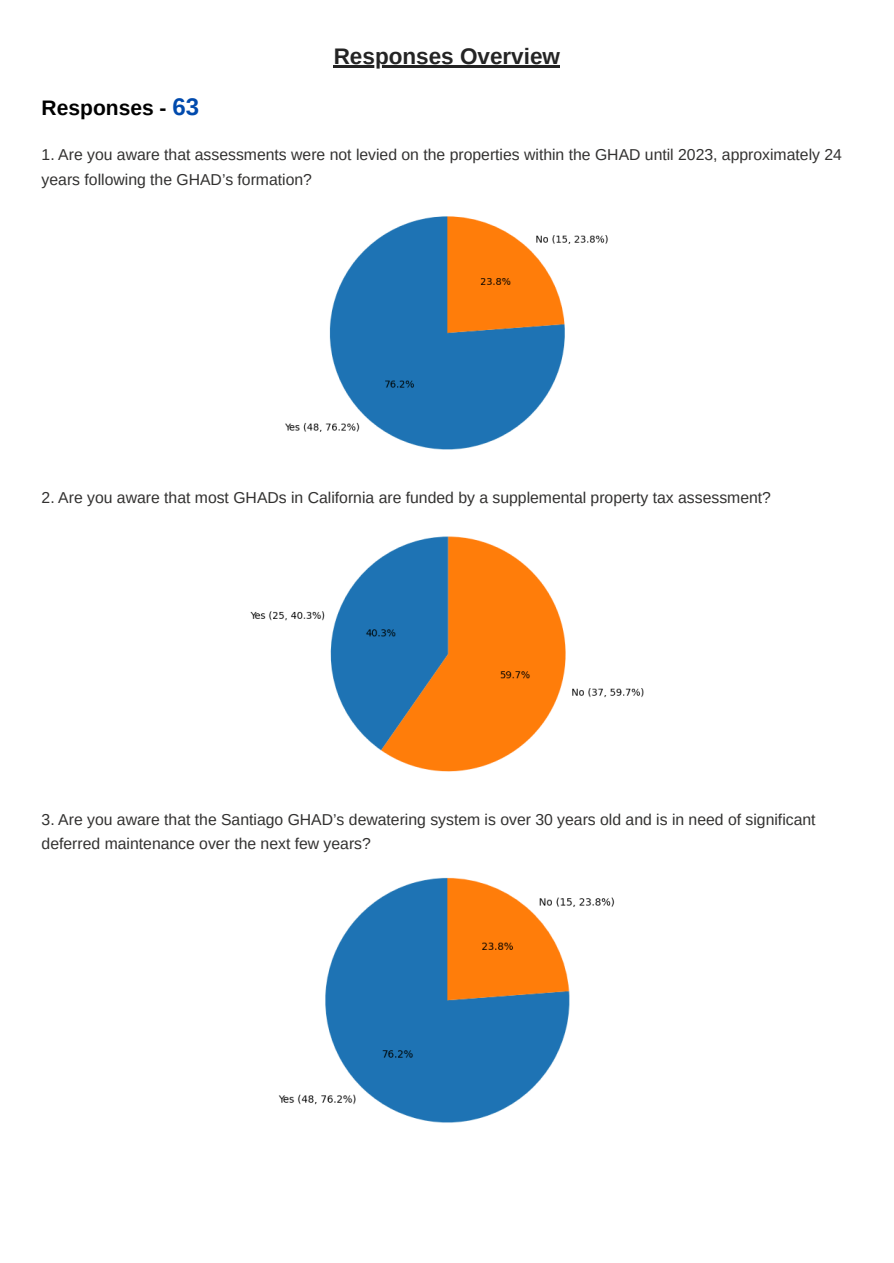
<style>
.page{position:relative;width:894px;height:1263px;background:#fff}
.page>*{position:absolute;margin:0;border:0;box-sizing:border-box;transform-origin:0 0}
.t1{font:700 22.5px "Arimo";color:#242424}
.t2{font:700 21px "Arimo";color:#000}
.t3{font:15.75px/24.8px "Arimo";color:#323130}
.s1{font-size:24px;color:#004aad}
</style>
<div class="page">
<hr style="left:333px;top:65px;width:227px;height:3px;background:#242424">
<img style="left:285px;top:216px;width:323px;height:234px">
<img style="left:250px;top:536px;width:394px;height:236px">
<img style="left:278px;top:877px;width:337px;height:246px">
<h2 class="t1" style="left:333px;top:44px;width:228px">Responses Overview</h2>
<h3 class="t2" style="left:42px;top:96px;width:159px">Responses - <span class="s1">63</span></h3>
<p class="t3" style="left:42px;top:142px;width:801px">1. Are you aware that assessments were not levied on the properties within the GHAD until 2023, approximately 24 years following the GHAD’s formation?</p>
<p class="t3" style="left:42px;top:485px;width:730px">2. Are you aware that most GHADs in California are funded by a supplemental property tax assessment?</p>
<p class="t3" style="left:42px;top:807px;width:775px">3. Are you aware that the Santiago GHAD’s dewatering system is over 30 years old and is in need of significant deferred maintenance over the next few years?</p>
</div>
